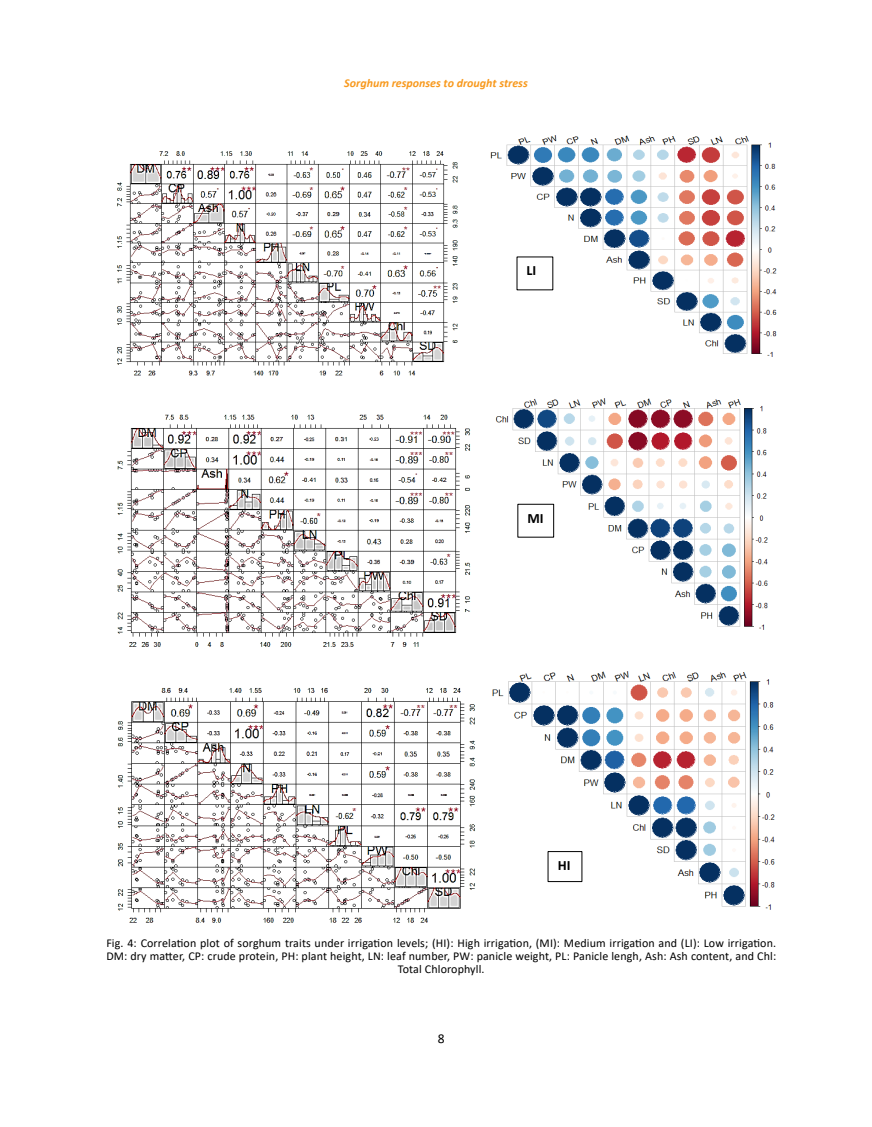
<style>
.page{position:relative;width:872px;height:1127px;background:#fff}
.page>*{position:absolute;margin:0;border:0;box-sizing:border-box;transform-origin:0 0}
.t1{font:700 14.25px "Calibri";color:#000}
.t2{font:13.5px "Calibri";color:#000}
.t3{font:12px/12.9px "Calibri";letter-spacing:.01em;color:#000;text-align:center}
.t4{font:italic 700 12px "Calibri";color:#f8991d}
</style>
<div class="page">
<img style="left:116px;top:151px;width:342px;height:225px">
<img style="left:490px;top:136px;width:287px;height:221px">
<img style="left:117px;top:414px;width:354px;height:233px">
<img style="left:495px;top:399px;width:273px;height:231px">
<img style="left:117px;top:688px;width:359px;height:235px">
<img style="left:492px;top:671px;width:283px;height:239px">
<div style="left:517px;top:257px;width:36px;height:33px;background:#fff"></div>
<div style="left:518px;top:504px;width:35px;height:33px;background:#fff"></div>
<div style="left:517px;top:504px;width:37px;height:33px;border:1px solid #000"></div>
<div style="left:548px;top:851px;width:34px;height:30px;background:#fff"></div>
<div style="left:548px;top:851px;width:34px;height:31px;border:1px solid #000"></div>
<p class="t4" style="left:344px;top:75px;width:185px">Sorghum responses to drought stress</p>
<p class="t1" style="left:526px;top:260px;width:11px">LI</p>
<p class="t1" style="left:527px;top:508px;width:18px">MI</p>
<p class="t1" style="left:557px;top:855px;width:14px">HI</p>
<p class="t3" style="left:106px;top:936px;width:671px">Fig. 4: Correlation plot of sorghum traits under irrigation levels; (HI): High irrigation, (MI): Medium irrigation and (LI): Low irrigation.<br>DM: dry matter, CP: crude protein, PH: plant height, LN: leaf number, PW: panicle weight, PL: Panicle lengh, Ash: Ash content, and Chl:<br>Total Chlorophyll.</p>
<p class="t2" style="left:438px;top:1029px;width:8px">8</p>
</div>
